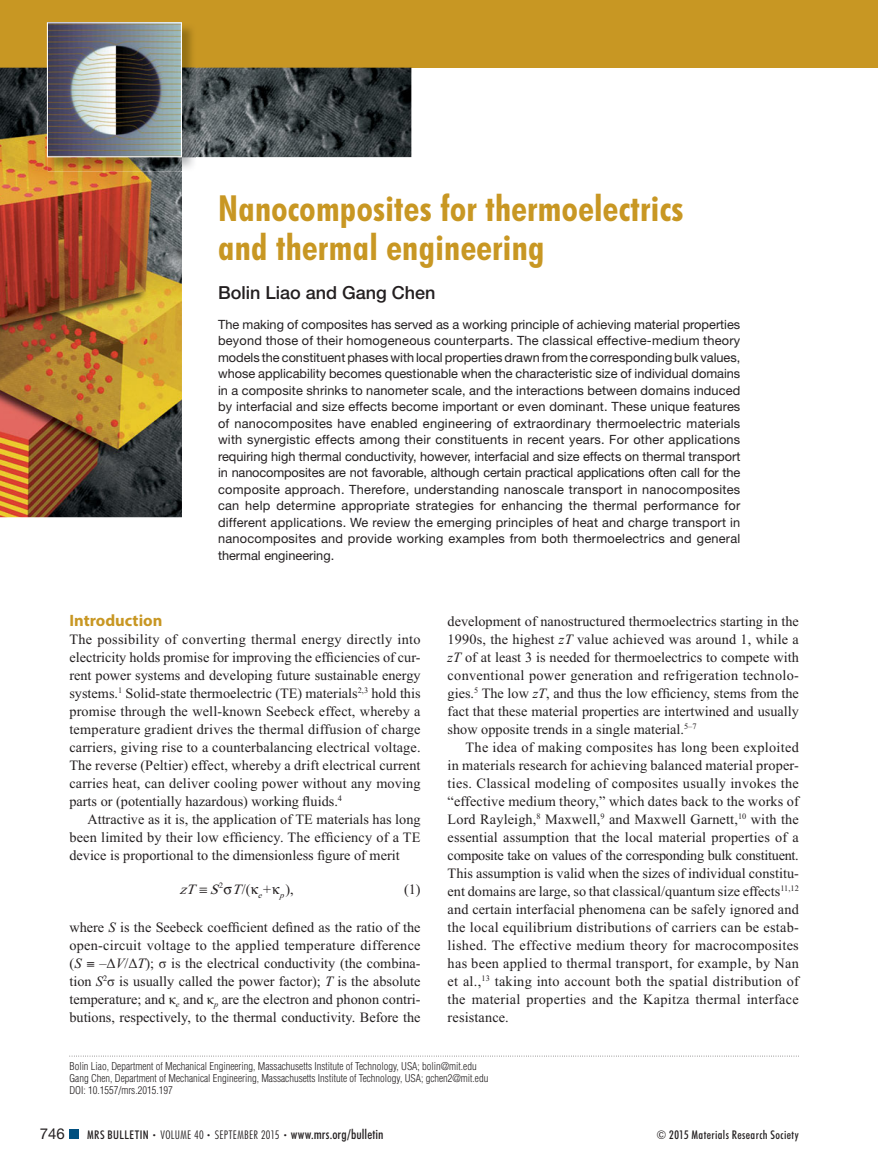
<style>
.page{position:relative;width:878px;height:1175px;background:#fff}
.page>*{position:absolute;margin:0;border:0;box-sizing:border-box;transform-origin:0 0}
.t1{font:700 condensed 36px/39px "Futura BT";letter-spacing:.01em;color:#c89723}
.t2{font:500 18px "Helvetica Neue LT Std";color:#231f20}
.t3{font:700 16.5px "Myriad Pro";color:#c89723}
.t4{font:15px "Helvetica Neue LT Std";color:#231f20}
.t5{font:14.25px/18px "Times New Roman";color:#231f20;text-align:justify}
.t6{font:italic 14.25px "Times New Roman";color:#231f20}
.t7{font:12.75px/16.5px "Helvetica Neue LT Std";letter-spacing:.02em;color:#231f20;text-align:justify}
.t8{font:300 condensed 12px "Futura BT";letter-spacing:.03em;color:#231f20}
.t9{font:500 condensed 12px "Futura BT";letter-spacing:.035em;color:#231f20}
.t10{font:300 condensed 10.5px/12px "Helvetica LT Std";color:#231f20}
.t11{font:italic 8.25px "Times New Roman";color:#231f20}
.t12{font:8.25px "Times New Roman";color:#231f20}
.s1{font-style:italic}
.s2{font-family:"Tn Q"}
.s3{font-weight:500}
.s4{font-size:7.5px}
.s5{font-weight:500;font-size:13.5px}
</style>
<div class="page">
<div style="left:0;top:0;width:878px;height:68px;background:#c89723"></div>
<div style="left:69px;top:1130px;width:9px;height:8px;background:#005080"></div>
<img style="left:0;top:67px;width:411px;height:450px">
<img style="left:48px;top:27px;width:148px;height:144px">
<img style="left:47px;top:22px;width:135px;height:135px">
<svg style="left:69px;top:1055px;width:730px;height:1px"></svg>
<h1 class="t1" style="left:218px;top:191px;width:467px">Nanocomposites for thermoelectrics and thermal engineering</h1>
<p class="t2" style="left:218px;top:286px;width:219px">Bolin Liao and Gang Chen</p>
<p class="t7" style="left:218px;top:317px;width:524px">The making of composites has served as a working principle of achieving material properties beyond those of their homogeneous counterparts. The classical effective-medium theory models the constituent phases with local properties drawn from the corresponding bulk values, whose applicability becomes questionable when the characteristic size of individual domains in a composite shrinks to nanometer scale, and the interactions between domains induced by interfacial and size effects become important or even dominant. These unique features of nanocomposites have enabled engineering of extraordinary thermoelectric materials with synergistic effects among their constituents in recent years. For other applications requiring high thermal conductivity, however, interfacial and size effects on thermal transport in nanocomposites are not favorable, although certain practical applications often call for the composite approach. Therefore, understanding nanoscale transport in nanocomposites can help determine appropriate strategies for enhancing the thermal performance for different applications. We review the emerging principles of heat and charge transport in nanocomposites and provide working examples from both thermoelectrics and general thermal engineering.</p>
<p class="t3" style="left:69px;top:614px;width:94px">Introduction</p>
<p class="t5" style="left:69px;top:631px;width:353px">The possibility of converting thermal energy directly into electricity holds promise for improving the efficiencies of cur&shy;rent power systems and developing future sustainable energy systems. <sup>1</sup> Solid-state thermoelectric (TE) materials <sup>2</sup> <sup>,</sup> <sup>3</sup> hold this promise through the well-known Seebeck effect, whereby a temperature gradient drives the thermal diffusion of charge carriers, giving rise to a counterbalancing electrical voltage.<br>The reverse (Peltier) effect, whereby a drift electrical current carries heat, can deliver cooling power without any moving parts or (potentially hazardous) working fluids. <sup>4</sup></p>
<p class="t5" style="left:69px;top:811px;width:353px;text-indent:18px">Attractive as it is, the application of TE materials has long been limited by their low efficiency. The efficiency of a TE device is proportional to the dimensionless figure of merit</p>
<p class="t12" style="left:219px;top:882px;width:6px">2</p>
<p class="t5" style="left:242px;top:881px;width:53px">/( + ),</p>
<p class="t11" style="left:258px;top:892px;width:8px">e</p>
<p class="t11" style="left:279px;top:892px;width:6px">p</p>
<p class="t6" style="left:179px;top:884px;width:67px">zTST</p>
<p class="t5" style="left:404px;top:881px;width:18px">(1)</p>
<p class="t5" style="left:69px;top:919px;width:353px">where <span class="s1">S</span> is the Seebeck coefficient defined as the ratio of the open-circuit voltage to the applied temperature difference ( <span class="s1">S</span> <span class="s2">≡</span> – Δ <span class="s1">V</span> / Δ <span class="s1">T</span> ); σ is the electrical conductivity (the combina&shy;tion <span class="s1">S</span><sup>2</sup> σ is usually called the power factor); <span class="s1">T</span> is the absolute temperature; and κ<sub>e</sub> and κ<sub>p</sub> are the electron and phonon contri&shy;butions, respectively, to the thermal conductivity. Before the</p>
<p class="t5" style="left:447px;top:613px;width:353px">development of nanostructured thermoelectrics starting in the 1990s, the highest <span class="s1">zT</span> value achieved was around 1, while a <span class="s1">zT</span> of at least 3 is needed for thermoelectrics to compete with conventional power generation and refrigeration technolo&shy;gies. <sup>5</sup> The low <span class="s1">zT</span> , and thus the low efficiency, stems from the fact that these material properties are intertwined and usually show opposite trends in a single material. <sup>5</sup> <sup>–</sup> <sup>7</sup></p>
<p class="t5" style="left:447px;top:739px;width:353px;text-indent:18px">The idea of making composites has long been exploited in materials research for achieving balanced material proper&shy;ties. Classical modeling of composites usually invokes the “effective medium theory,” which dates back to the works of Lord Rayleigh, <sup>8</sup> Maxwell, <sup>9</sup> and Maxwell Garnett, <sup>10</sup> with the essential assumption that the local material properties of a composite take on values of the corresponding bulk constituent.<br>This assumption is valid when the sizes of individual constitu&shy;ent domains are large, so that classical/quantum size effects <sup>11</sup> <sup>,</sup> <sup>12 </sup>and certain interfacial phenomena can be safely ignored and the local equilibrium distributions of carriers can be estab&shy;lished. The effective medium theory for macrocomposites has been applied to thermal transport, for example, by Nan et al., <sup>13</sup> taking into account both the spatial distribution of the material properties and the Kapitza thermal interface resistance.</p>
<p class="t10" style="left:69px;top:1061px;width:420px">Bolin Liao , Department of Mechanical Engineering , Massachusetts Institute of Technology , USA ; bolin@mit.edu<br>Gang Chen , Department of Mechanical Engineering , Massachusetts Institute of Technology , USA ; gchen2@mit.edu<br>DOI: 10.1557/mrs.2015.197</p>
<p class="t4" style="left:40px;top:1128px;width:27px">746</p>
<p class="t8" style="left:87px;top:1130px;width:298px"><span class="s3">MRS BULLETIN</span> <span class="s4">•</span> VOLUME 40 <span class="s4">•</span> SEPTEMBER 2015 <span class="s4">•</span> <span class="s5">www.mrs.org/bulletin</span></p>
<p class="t9" style="left:656px;top:1127px;width:144px">© 2015 Materials Research Society</p>
</div>
